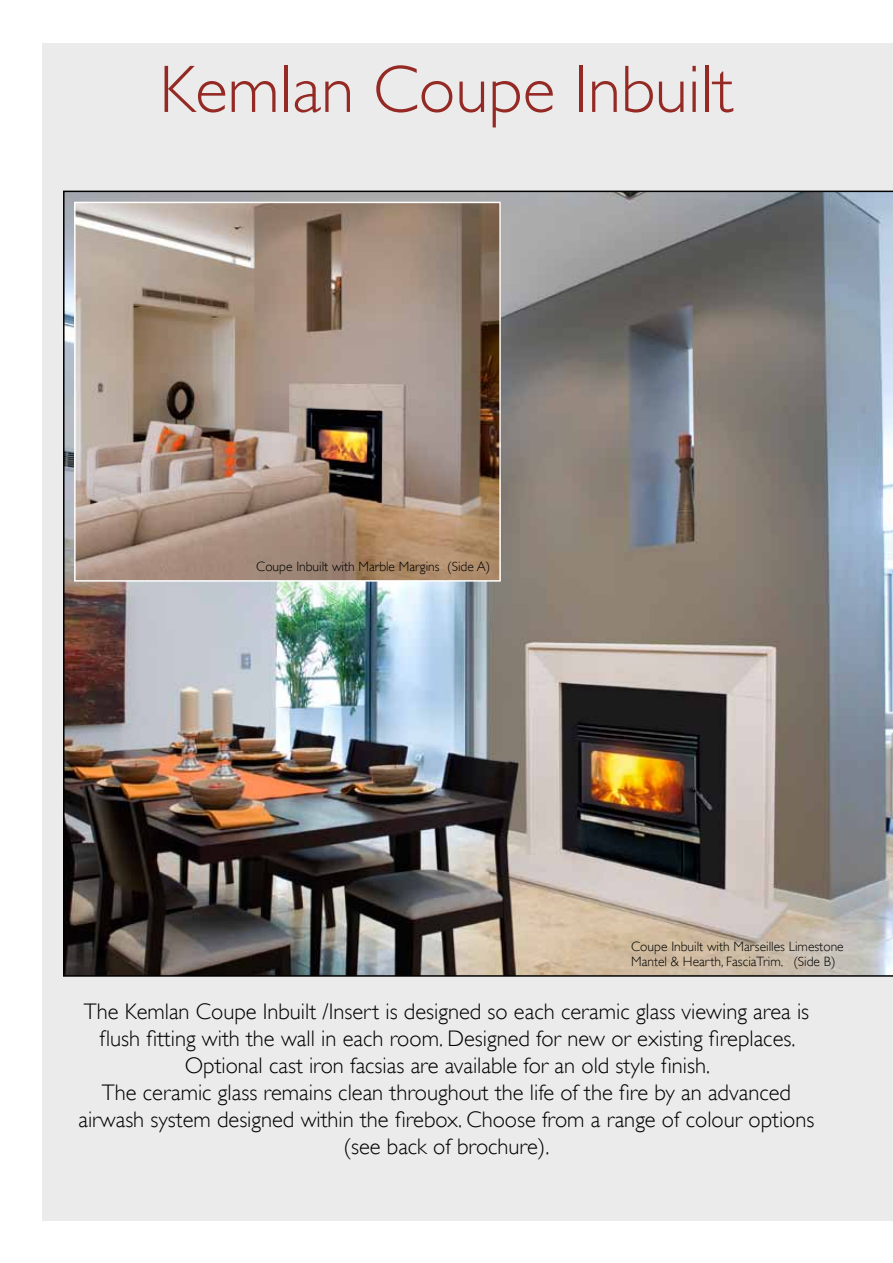
<style>
.page{position:relative;width:893px;height:1263px;background:#fff}
.page>*{position:absolute;margin:0;border:0;box-sizing:border-box;transform-origin:0 0}
.t1{font:300 67.5px "Gill Sans";color:#952a25}
.t2{font:300 22.5px/27px "Gill Sans";color:#000;text-align:center}
.t3{font:300 13.5px/15px "Gill Sans";color:#000}
</style>
<div class="page">
<div style="left:43px;top:43px;width:850px;height:1177px;background:#ebebec"></div>
<img style="left:63px;top:191px;width:830px;height:786px">
<img style="left:77px;top:205px;width:421px;height:374px">
<div style="left:74px;top:202px;width:427px;height:380px;border:2px solid #fff"></div>
<h1 class="t1" style="left:159px;top:51px;width:576px">Kemlan Coupe Inbuilt</h1>
<p class="t3" style="left:256px;top:559px;width:236px">Coupe Inbuilt with Marble Margins (Side A)</p>
<p class="t3" style="left:631px;top:939px;width:214px">Coupe Inbuilt with Marseilles Limestone<br>Mantel &amp; Hearth, FasciaTrim. (Side B)</p>
<p class="t2" style="left:78px;top:998px;width:737px">The Kemlan Coupe Inbuilt /Insert is designed so each ceramic glass viewing area is flush fitting with the wall in each room. Designed for new or existing fireplaces.<br>Optional cast iron facsias are available for an old style finish.<br>The ceramic glass remains clean throughout the life of the fire by an advanced airwash system designed within the firebox. Choose from a range of colour options (see back of brochure).</p>
</div>
